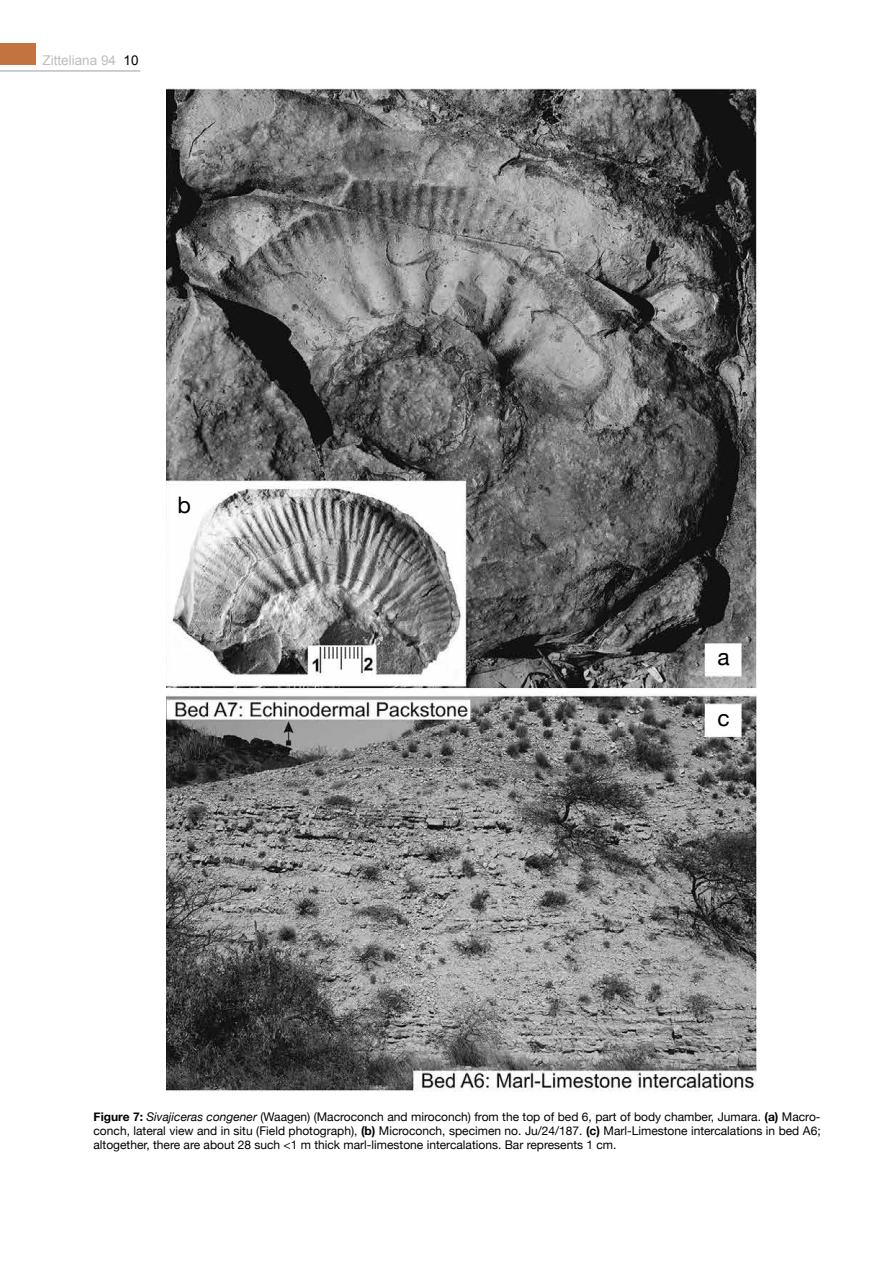
<style>
.page{position:relative;width:893px;height:1263px;background:#fff}
.page>*{position:absolute;margin:0;border:0;box-sizing:border-box;transform-origin:0 0}
.t1{font:22.8px "Helvetica Neue";color:#000}
.t2{font:13.5px "Arial";color:#bcbec0}
.t3{font:12px/14.4px "Helvetica Neue";color:#000;text-align:justify}
.s1{color:#000}
.s2{font-weight:700}
.s3{font-style:italic}
</style>
<div class="page">
<div style="left:0;top:43px;width:36px;height:22px;background:#c37340"></div>
<hr style="left:0;top:70px;width:140px;height:2px;background:#bcbec0">
<img style="left:166px;top:88px;width:591px;height:1004px">
<p class="t2" style="left:43px;top:52px;width:98px">Zitteliana 94 <span class="s1">10</span></p>
<h1 class="t1" style="left:178px;top:488px;width:15px">b</h1>
<h1 class="t1" style="left:717px;top:640px;width:14px">a</h1>
<h1 class="t1" style="left:717px;top:701px;width:14px">c</h1>
<p class="t3" style="left:94px;top:1110px;width:729px"><span class="s2">Figure 7:</span> <span class="s3">Sivajiceras congener</span> (Waagen) (Macroconch and miroconch) from the top of bed 6, part of body chamber, Jumara. <span class="s2">(a)</span> Macro&shy;conch, lateral view and in situ (Field photograph), <span class="s2">(b)</span> Microconch, specimen no. Ju/24/187. <span class="s2">(c)</span> Marl-Limestone intercalations in bed A6; altogether, there are about 28 such &lt;1 m thick marl-limestone intercalations. Bar represents 1 cm.</p>
</div>
